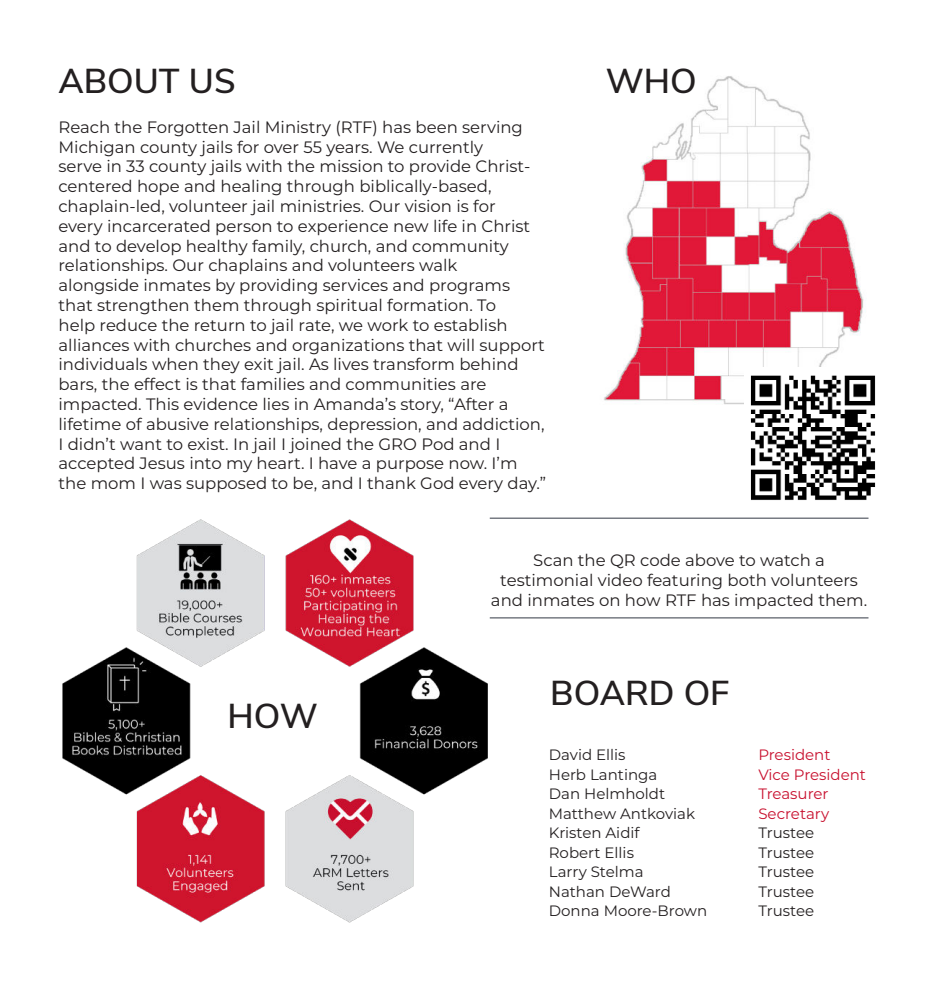
<style>
.page{position:relative;width:927px;height:981px;background:#fff}
.page>*{position:absolute;margin:0;border:0;box-sizing:border-box;transform-origin:0 0}
.t1{font:600 34.5px "Nunito Sans";color:#231f20}
.t2{font:16.5px/19.8px "Montserrat";color:#231f20}
.t3{font:15px/19.5px "Montserrat";color:#231f20}
.t4{font:15px/19.5px "Montserrat";color:#c8102e}
</style>
<div class="page">
<img style="left:604px;top:76px;width:260px;height:329px">
<img style="left:745px;top:367px;width:131px;height:133px">
<img style="left:62px;top:517px;width:428px;height:406px">
<hr style="left:490px;top:617px;width:379px;height:2px;background:#777b83">
<hr style="left:490px;top:517px;width:379px;height:2px;background:#777b83">
<h1 class="t1" style="left:58px;top:65px;width:179px">ABOUT US</h1>
<h1 class="t1" style="left:606px;top:65px;width:93px">WHO</h1>
<p class="t2" style="left:58px;top:118px;width:489px">Reach the Forgotten Jail Ministry (RTF) has been serving Michigan county jails for over 55 years. We currently<br>serve in 33 county jails with the mission to provide Christ&shy;centered hope and healing through biblically-based, chaplain-led, volunteer jail ministries. Our vision is for<br>every incarcerated person to experience new life in Christ and to develop healthy family, church, and community relationships. Our chaplains and volunteers walk<br>alongside inmates by providing services and programs that strengthen them through spiritual formation. To<br>help reduce the return to jail rate, we work to establish alliances with churches and organizations that will support individuals when they exit jail. As lives transform behind bars, the effect is that families and communities are impacted. This evidence lies in Amanda’s story, “After a lifetime of abusive relationships, depression, and addiction, I didn’t want to exist. In jail I joined the GRO Pod and I accepted Jesus into my heart. I have a purpose now. I’m the mom I was supposed to be, and I thank God every day.”</p>
<h1 class="t1" style="left:228px;top:700px;width:92px">HOW</h1>
<p class="t2" style="left:491px;top:552px;width:378px;text-align:center">Scan the QR code above to watch a testimonial video featuring both volunteers and inmates on how RTF has impacted them.</p>
<h1 class="t1" style="left:550px;top:676px;width:181px">BOARD OF</h1>
<p class="t3" style="left:549px;top:747px;width:160px">David Ellis<br>Herb Lantinga<br>Dan Helmholdt<br>Matthew Antkoviak<br>Kristen Aidif<br>Robert Ellis<br>Larry Stelma<br>Nathan DeWard<br>Donna Moore-Brown</p>
<p class="t4" style="left:758px;top:747px;width:109px">President<br>Vice President<br>Treasurer<br>Secretary</p>
<p class="t3" style="left:758px;top:825px;width:57px;text-align:justify">Trustee Trustee Trustee Trustee Trustee</p>
</div>
